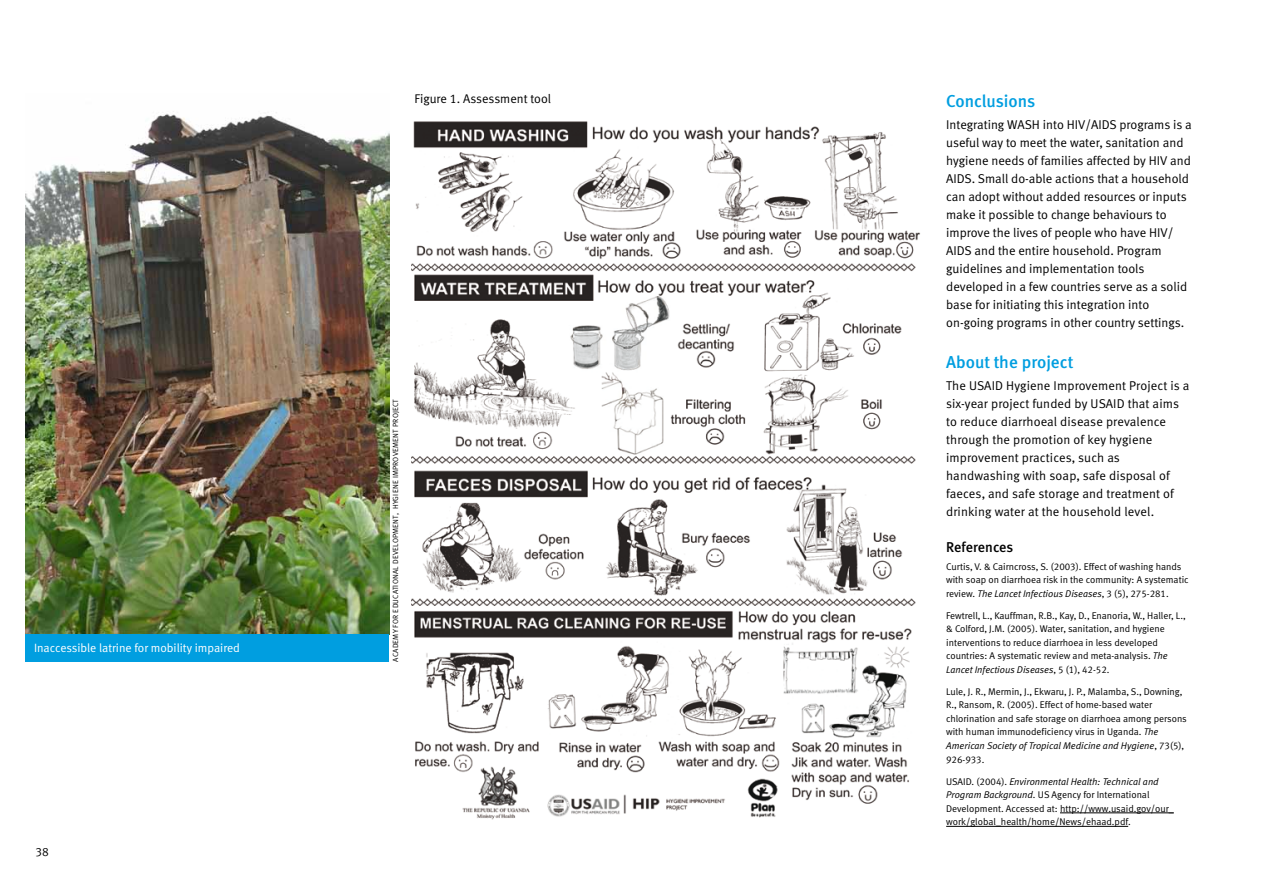
<style>
.page{position:relative;width:1263px;height:893px;background:#fff}
.page>*{position:absolute;margin:0;border:0;box-sizing:border-box;transform-origin:0 0}
.t1{font:17.25px "Meta Medium CELF";color:#009ee0}
.t2{font:14.25px "Meta Medium CELF";letter-spacing:-.005em;color:#000}
.t3{font:12.75px/18px "Meta Normal CELF";color:#000}
.t4{font:12.6px "Meta Normal CELF";color:#000}
.t5{font:12px "Meta Normal CELF";color:#fff}
.t6{font:12px "Meta Normal CELF";color:#000}
.t7{font:9.75px/13.5px "Meta Normal CELF";color:#000}
.t8{font:7.5px "Meta Normal CELF";letter-spacing:.03em;color:#000}
.s1{font-style:italic}
</style>
<div class="page">
<hr style="left:1060px;top:813px;width:114px;height:1px;background:#000">
<hr style="left:946px;top:826px;width:182px;height:1px;background:#000">
<img style="left:26px;top:111px;width:363px;height:523px">
<div style="left:26px;top:634px;width:363px;height:28px;background:#009ee0"></div>
<img style="left:412px;top:121px;width:508px;height:699px">
<p class="t5" style="left:34px;top:641px;width:207px">Inaccessible latrine for mobility impaired</p>
<p class="t6" style="left:36px;top:844px;width:15px">38</p>
<p class="t4" style="left:415px;top:91px;width:138px">Figure 1. Assessment tool</p>
<p class="t8" style="left:391px;top:662px;width:264px;rotate:-90deg">Academy for Educational Development, Hygiene Improvement Project</p>
<h1 class="t1" style="left:946px;top:90px;width:91px">Conclusions</h1>
<p class="t3" style="left:946px;top:116px;width:247px">Integrating WASH into HIV/AIDS programs is a useful way to meet the water, sanitation and hygiene needs of families affected by HIV and AIDS. Small do-able actions that a household can adopt without added resources or inputs make it possible to change behaviours to improve the lives of people who have HIV/ AIDS and the entire household. Program guidelines and implementation tools developed in a few countries serve as a solid base for initiating this integration into on-going programs in other country settings.</p>
<h1 class="t1" style="left:946px;top:351px;width:129px">About the project</h1>
<p class="t3" style="left:946px;top:377px;width:245px">The USAID Hygiene Improvement Project is a six-year project funded by USAID that aims to reduce diarrhoeal disease prevalence through the promotion of key hygiene improvement practices, such as handwashing with soap, safe disposal of faeces, and safe storage and treatment of drinking water at the household level.</p>
<h2 class="t2" style="left:946px;top:538px;width:69px">References</h2>
<p class="t7" style="left:946px;top:560px;width:244px">Curtis, V. &amp; Cairncross, S. (2003). Effect of washing hands with soap on diarrhoea risk in the community: A systematic review. <span class="s1">The Lancet Infectious Diseases</span>, 3 (5), 275-281.</p>
<p class="t7" style="left:946px;top:609px;width:241px">Fewtrell, L., Kauffman, R.B., Kay, D., Enanoria, W., Haller, L., &amp; Colford, J.M. (2005). Water, sanitation, and hygiene interventions to reduce diarrhoea in less developed countries: A systematic review and meta-analysis. <span class="s1">The Lancet Infectious Diseases</span>, 5 (1), 42-52.</p>
<p class="t7" style="left:946px;top:685px;width:242px">Lule, J. R., Mermin, J., Ekwaru, J. P., Malamba, S., Downing, R., Ransom, R. (2005). Effect of home-based water chlorination and safe storage on diarrhoea among persons with human immunodeficiency virus in Uganda. <span class="s1">The American Society of Tropical Medicine and Hygiene</span>, 73(5), 926-933.</p>
<p class="t7" style="left:946px;top:774px;width:229px">USAID. (2004). <span class="s1">Environmental Health: Technical and Program Background.</span> US Agency for International Development. Accessed at: http://www.usaid.gov/our_ work/global_health/home/News/ehaad.pdf.</p>
</div>
